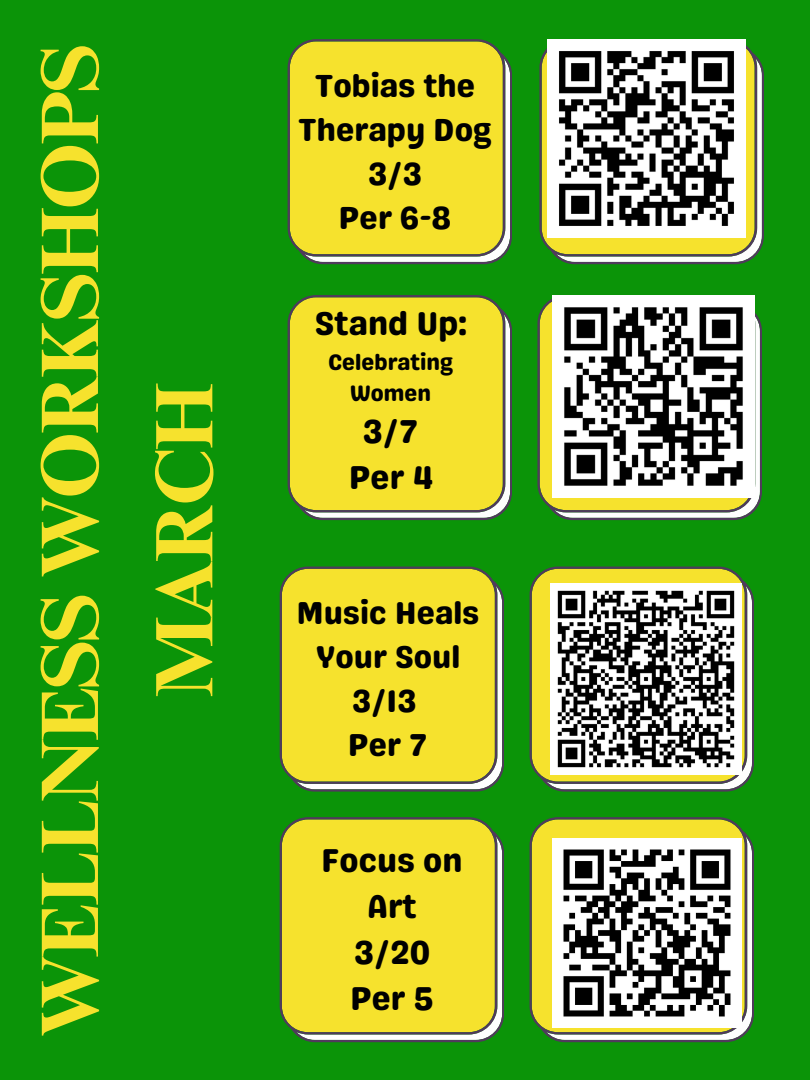
<style>
.page{position:relative;width:810px;height:1080px;background:#0b9408}
.page>*{position:absolute;margin:0;border:0;box-sizing:border-box;transform-origin:0 0}
.t1{font:700 81.75px/114.4px "Times NRMT Pro";letter-spacing:-.03em;color:#f6e22d;text-align:center}
.t2{font:33px "Genty Sans";color:#000}
.t3{font:32.94px/45.9px "Genty Sans";color:#000;text-align:center}
.t4{font:31.81px/44.1px "Genty Sans";color:#000;text-align:center}
.t5{font:31.62px/44.1px "Genty Sans";color:#000;text-align:center}
.t6{font:22.38px/30.9px "Genty Sans";color:#000;text-align:center}
</style>
<div class="page">
<svg style="left:280px;top:567px;width:224px;height:225px;background:#e7d736"></svg>
<svg style="left:530px;top:567px;width:224px;height:225px;background:#c5c45c"></svg>
<svg style="left:280px;top:817px;width:224px;height:225px;background:#e7d736"></svg>
<svg style="left:530px;top:817px;width:224px;height:225px;background:#c5c153"></svg>
<svg style="left:288px;top:295px;width:224px;height:225px;background:#e7d736"></svg>
<svg style="left:537px;top:295px;width:225px;height:225px;background:#bec062"></svg>
<svg style="left:288px;top:39px;width:224px;height:225px;background:#e7d736"></svg>
<svg style="left:539px;top:45px;width:225px;height:219px;background:#baba59"></svg>
<img style="left:547px;top:39px;width:199px;height:198px">
<img style="left:552px;top:295px;width:202px;height:202px">
<img style="left:552px;top:838px;width:189px;height:189px">
<img style="left:550px;top:584px;width:191px;height:190px">
<h1 class="t1" style="left:23px;top:1037px;width:995px;rotate:-90deg">WELLNESS WORKSHOPS<br>MARCH</h1>
<p class="t4" style="left:298px;top:64px;width:195px">Tobias the<br>Therapy Dog<br>3/3<br>Per 6-8</p>
<p class="t2" style="left:315px;top:304px;width:154px">Stand Up:</p>
<p class="t6" style="left:328px;top:346px;width:127px">Celebrating<br>Women</p>
<p class="t2" style="left:362px;top:411px;width:58px">3/7</p>
<p class="t2" style="left:349px;top:457px;width:85px">Per 4</p>
<h2 class="t5" style="left:296px;top:591px;width:185px">Music Heals<br>Your Soul<br>3/13<br>Per 7</h2>
<p class="t3" style="left:321px;top:838px;width:143px">Focus on<br>Art<br>3/20<br>Per 5</p>
</div>
